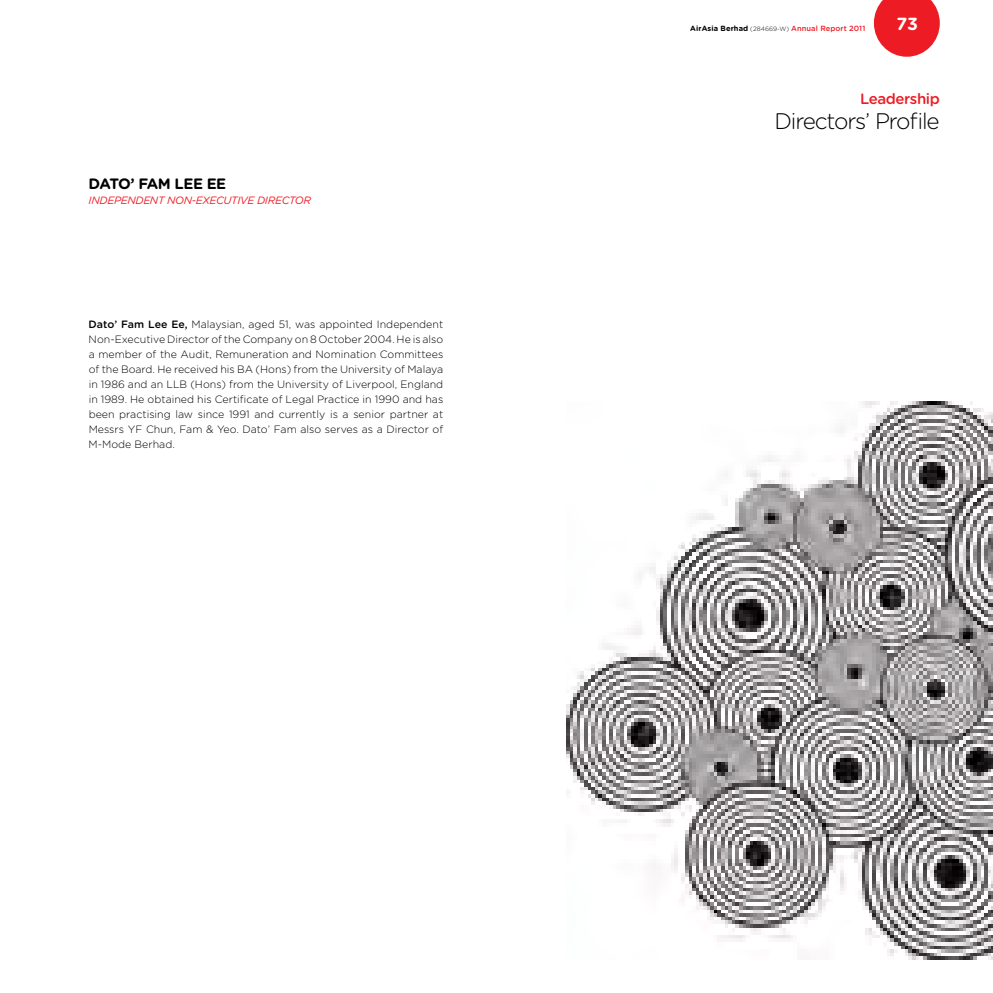
<style>
.page{position:relative;width:993px;height:993px;background:#fff}
.page>*{position:absolute;margin:0;border:0;box-sizing:border-box;transform-origin:0 0}
.t1{font:300 22.5px "Gotham Rounded";letter-spacing:-.05em;color:#000}
.t2{font:700 17.5px "Gotham Rounded";color:#fff}
.t3{font:700 15px "Gotham Rounded";letter-spacing:-.045em;color:#000}
.t4{font:500 15px "Gotham Rounded";letter-spacing:-.03em;color:#ed1c24}
.t5{font:300 10.62px/15px "Gotham Rounded";color:#000;text-align:justify}
.t6{font:italic 10.62px "Gotham Rounded";letter-spacing:-.03em;color:#ed1c24}
.t7{font:500 7.5px "Gotham Rounded";letter-spacing:.01em;color:#ed1c24}
.s1{font-weight:500}
.s2{font-weight:700;color:#000}
.s3{font-weight:300;font-size:6.25px;color:#000}
</style>
<div class="page">
<svg style="left:873px;top:0;width:66px;height:57px"></svg>
<img style="left:566px;top:401px;width:426px;height:557px">
<p class="t3" style="left:89px;top:173px;width:139px">DATO’ FAM LEE EE</p>
<p class="t6" style="left:89px;top:193px;width:12px">INDEPENDENT</p>
<p class="t6" style="left:167px;top:193px;width:116px">NON-EXECUTI VE DIRECTO</p>
<p class="t6" style="left:303px;top:193px;width:9px">R</p>
<p class="t5" style="left:89px;top:316px;width:356px"><span class="s1">Dato’ Fam Lee Ee,</span> Malaysian, aged 51, was appointed Independent Non-Executive Director of the Company on 8 October 2004. He is also a member of the Audit, Remuneration and Nomination Committees of the Board. He received his BA (Hons) from the University of Malaya in 1986 and an LLB (Hons) from the University of Liverpool, England in 1989. He obtained his Certificate of Legal Practice in 1990 and has been practising law since 1991 and currently is a senior partner at Messrs YF Chun, Fam &amp; Yeo. Dato’ Fam also serves as a Director of M-Mode Berhad.</p>
<p class="t7" style="left:690px;top:23px;width:176px"><span class="s2">AirAsia Berhad</span> <span class="s3">(284669-W)</span> Annual Report 2011</p>
<p class="t2" style="left:896px;top:11px;width:23px">73</p>
<p class="t4" style="left:860px;top:88px;width:81px">Leadership</p>
<p class="t1" style="left:774px;top:106px;width:167px">Directors’ Profile</p>
</div>
